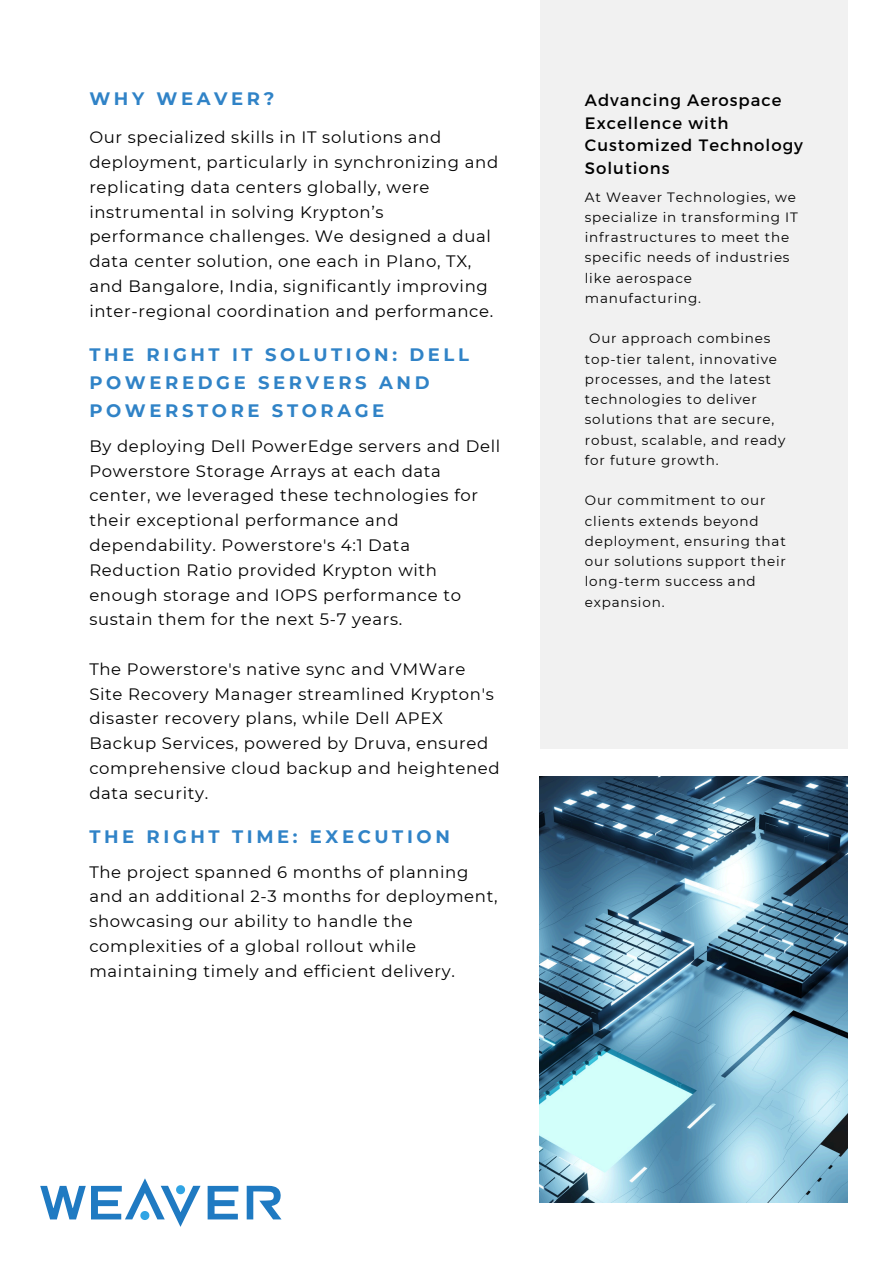
<style>
.page{position:relative;width:894px;height:1264px;background:#fff}
.page>*{position:absolute;margin:0;border:0;box-sizing:border-box;transform-origin:0 0}
.t1{font:700 18px/28.2px "Montserrat";letter-spacing:.2em;color:#3083c7}
.t2{font:16.5px/24.8px "Montserrat";letter-spacing:.04em;color:#000}
.t3{font:16.5px/22.5px "Montserrat";letter-spacing:.06em;color:#000}
.t4{font:13.5px/20.2px "Montserrat";letter-spacing:.06em;color:#000}
</style>
<div class="page">
<div style="left:539px;top:0;width:308px;height:748px;background:#f1f1f1"></div>
<svg style="left:207px;top:1185px;width:31px;height:34px"></svg>
<svg style="left:246px;top:1185px;width:35px;height:34px"></svg>
<svg style="left:40px;top:1178px;width:160px;height:48px"></svg>
<img style="left:539px;top:776px;width:308px;height:426px">
<p class="t1" style="left:89px;top:84px;width:186px">WHY WEAVER?</p>
<p class="t2" style="left:89px;top:125px;width:410px">Our specialized skills in IT solutions and deployment, particularly in synchronizing and replicating data centers globally, were instrumental in solving Krypton’s performance challenges. We designed a dual data center solution, one each in Plano, TX, and Bangalore, India, significantly improving inter-regional coordination and performance.</p>
<h2 class="t1" style="left:89px;top:340px;width:381px">THE RIGHT IT SOLUTION: DELL<br>POWEREDGE SERVERS AND<br>POWERSTORE STORAGE</h2>
<h2 class="t2" style="left:89px;top:433px;width:412px">By deploying Dell PowerEdge servers and Dell Powerstore Storage Arrays at each data center, we leveraged these technologies for their exceptional performance and dependability. Powerstore's 4:1 Data Reduction Ratio provided Krypton with enough storage and IOPS performance to sustain them for the next 5-7 years.</h2>
<h1 class="t2" style="left:89px;top:656px;width:411px">The Powerstore's native sync and VMWare Site Recovery Manager streamlined Krypton's disaster recovery plans, while Dell APEX Backup Services, powered by Druva, ensured comprehensive cloud backup and heightened data security.</h1>
<h2 class="t1" style="left:89px;top:822px;width:362px">THE RIGHT TIME: EXECUTION</h2>
<p class="t2" style="left:89px;top:859px;width:409px">The project spanned 6 months of planning and an additional 2-3 months for deployment, showcasing our ability to handle the complexities of a global rollout while maintaining timely and efficient delivery.</p>
<h2 class="t3" style="left:584px;top:88px;width:220px">Advancing Aerospace<br>Excellence with<br>Customized Technology<br>Solutions</h2>
<h1 class="t4" style="left:584px;top:186px;width:214px">At Weaver Technologies, we specialize in transforming IT infrastructures to meet the specific needs of industries like aerospace manufacturing.</h1>
<h2 class="t4" style="left:584px;top:328px;width:202px;text-indent:4px">Our approach combines top-tier talent, innovative processes, and the latest technologies to deliver solutions that are secure, robust, scalable, and ready for future growth.</h2>
<h1 class="t4" style="left:584px;top:490px;width:202px">Our commitment to our clients extends beyond deployment, ensuring that our solutions support their long-term success and expansion.</h1>
</div>
